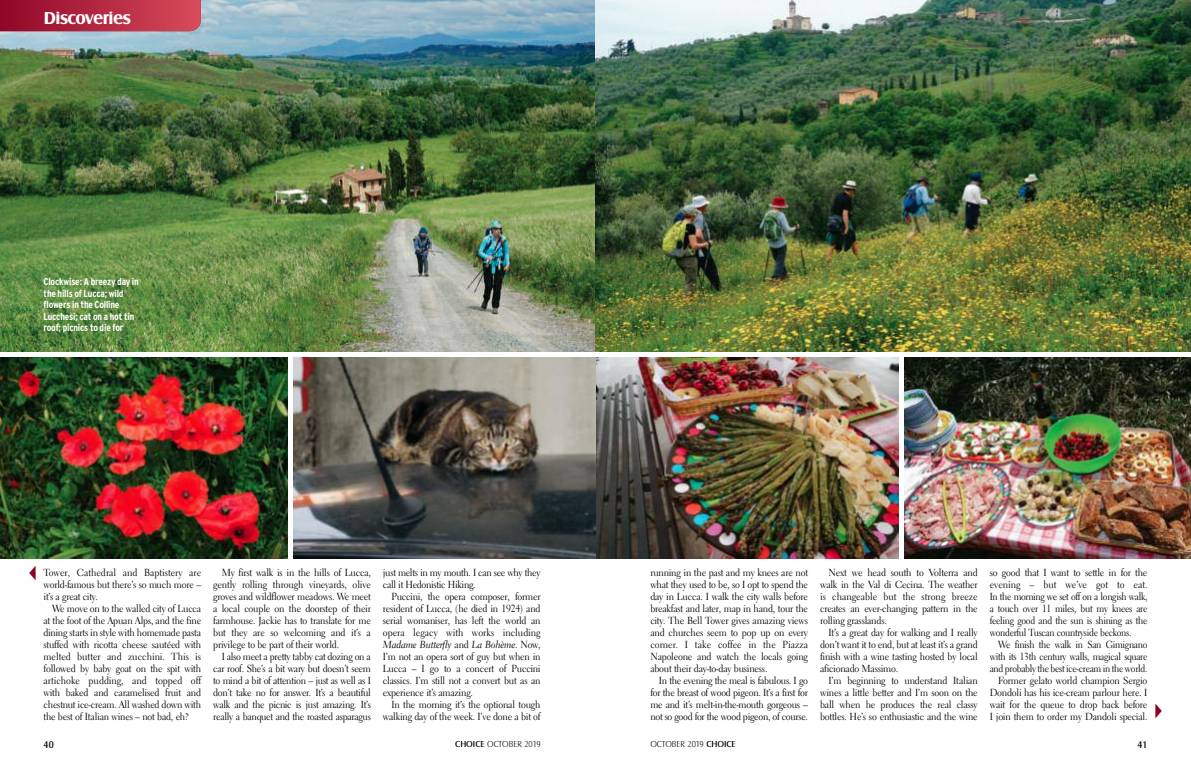
<style>
.page{position:relative;width:1191px;height:780px;background:#fff}
.page>*{position:absolute;margin:0;border:0;box-sizing:border-box;transform-origin:0 0}
.t1{font:700 18px "Castle EF";letter-spacing:-.03em;color:#fff}
.t2{font:10.2px/12px "Electra LH";letter-spacing:-.02em;color:#000;text-align:justify;scale:.95 1}
.t3{font:10.2px/12px "Electra LH";letter-spacing:-.02em;color:#000;text-align:right;scale:.92 1}
.t4{font:10.2px "Electra LH Cursive";letter-spacing:-.02em;color:#000;scale:.95 1}
.t5{font:700 condensed 10px/11.5px "Interstate";letter-spacing:-.015em;color:#fff}
.t6{font:10px "Castle EF";color:#000}
.t7{font:300 9px "Castle EF";color:#000}
.s1{font-family:"Electra LH"}
.s2{font-weight:400}
</style>
<div class="page">
<img style="left:0;top:357px;width:287px;height:201px">
<img style="left:293px;top:357px;width:303px;height:201px">
<img style="left:596px;top:357px;width:302px;height:201px">
<img style="left:904px;top:357px;width:287px;height:201px">
<img style="left:0;top:0;width:595px;height:351px">
<img style="left:595px;top:0;width:596px;height:351px">
<svg style="left:0;top:0;width:201px;height:31px;background:#b42941"></svg>
<h1 class="t1" style="left:44px;top:8px;width:89px">Discoveries</h1>
<p class="t5" style="left:44px;top:276px;width:97px">Clockwise: A breezy day in the hills of Lucca; wild flowers in the Colline<br>Lucchesi; cat on a hot tin roof; picnics to die for</p>
<p class="t2" style="left:44px;top:568px;width:167px">Tower, Cathedral and Baptistery are world-famous but there’s so much more – it’s a great city.</p>
<p class="t2" style="left:44px;top:604px;width:167px;text-indent:9px">We move on to the walled city of Lucca at the foot of the Apuan Alps, and the fine dining starts in style with homemade pasta stuffed with ricotta cheese sautéed with melted butter and zucchini. This is followed by baby goat on the spit with artichoke pudding, and topped off with baked and caramelised fruit and chestnut ice-cream. All washed down with the best of Italian wines – not bad, eh?</p>
<p class="t2" style="left:213px;top:568px;width:167px;text-indent:9px">My first walk is in the hills of Lucca, gently rolling through vineyards, olive groves and wildflower meadows. We meet a local couple on the doorstep of their farmhouse. Jackie has to translate for me but they are so welcoming and it’s a privilege to be part of their world.</p>
<p class="t2" style="left:213px;top:652px;width:167px;text-indent:9px">I also meet a pretty tabby cat dozing on a car roof. She’s a bit wary but doesn’t seem to mind a bit of attention – just as well as I don’t take no for answer. It’s a beautiful walk and the picnic is just amazing. It’s really a banquet and the roasted asparagus</p>
<p class="t2" style="left:383px;top:568px;width:167px">just melts in my mouth. I can see why they call it Hedonistic Hiking.</p>
<p class="t2" style="left:383px;top:592px;width:167px;text-indent:9px">Puccini, the opera composer, former resident of Lucca, (he died in 1924) and serial womaniser, has left the world an opera legacy with works including</p>
<p class="t4" style="left:383px;top:640px;width:167px">Madame Butterfly <span class="s1">and</span> La Bohème<span class="s1">. Now,</span></p>
<p class="t2" style="left:383px;top:652px;width:167px">I’m not an opera sort of guy but when in Lucca – I go to a concert of Puccini classics. I’m still not a convert but as an experience it’s amazing.</p>
<p class="t2" style="left:383px;top:700px;width:167px;text-align:right">In the morning it’s the optional tough walking day of the week. I’ve done a bit of</p>
<p class="t2" style="left:650px;top:568px;width:167px">running in the past and my knees are not what they used to be, so I opt to spend the day in Lucca. I walk the city walls before breakfast and later, map in hand, tour the city. The Bell Tower gives amazing views and churches seem to pop up on every corner. I take coffee in the Piazza Napoleone and watch the locals going about their day-to-day business.</p>
<p class="t2" style="left:650px;top:676px;width:167px;text-indent:9px">In the evening the meal is fabulous. I go for the breast of wood pigeon. It’s a first for me and it’s melt-in-the-mouth gorgeous – not so good for the wood pigeon, of course.</p>
<p class="t2" style="left:820px;top:568px;width:167px;text-indent:9px">Next we head south to Volterra and walk in the Val di Cecina. The weather is changeable but the strong breeze creates an ever-changing pattern in the rolling grasslands.</p>
<p class="t2" style="left:820px;top:628px;width:167px;text-indent:9px">It’s a great day for walking and I really don’t want it to end, but at least it’s a grand finish with a wine tasting hosted by local aficionado Massimo.</p>
<p class="t2" style="left:820px;top:676px;width:167px;text-indent:9px">I’m beginning to understand Italian wines a little better and I’m soon on the ball when he produces the real classy bottles. He’s so enthusiastic and the wine</p>
<p class="t2" style="left:989px;top:568px;width:167px">so good that I want to settle in for the evening – but we’ve got to eat.<br>In the morning we set off on a longish walk, a touch over 11 miles, but my knees are feeling good and the sun is shining as the wonderful Tuscan countryside beckons.</p>
<p class="t3" style="left:989px;top:640px;width:173px">We finish the walk in San Gimignano with its 13th century walls, magical square and probably the best ice-cream in the world.<br>Former gelato world champion Sergio Dondoli has his ice-cream parlour here. I wait for the queue to drop back before I join them to order my Dandoli special.</p>
<p class="t6" style="left:44px;top:738px;width:12px">40</p>
<p class="t7" style="left:455px;top:738px;width:87px"><span class="s2">CHOICE</span> OCTOBER 2019</p>
<p class="t7" style="left:650px;top:738px;width:87px">OCTOBER 2019 <span class="s2">CHOICE</span></p>
<p class="t6" style="left:1137px;top:738px;width:11px">41</p>
</div>
